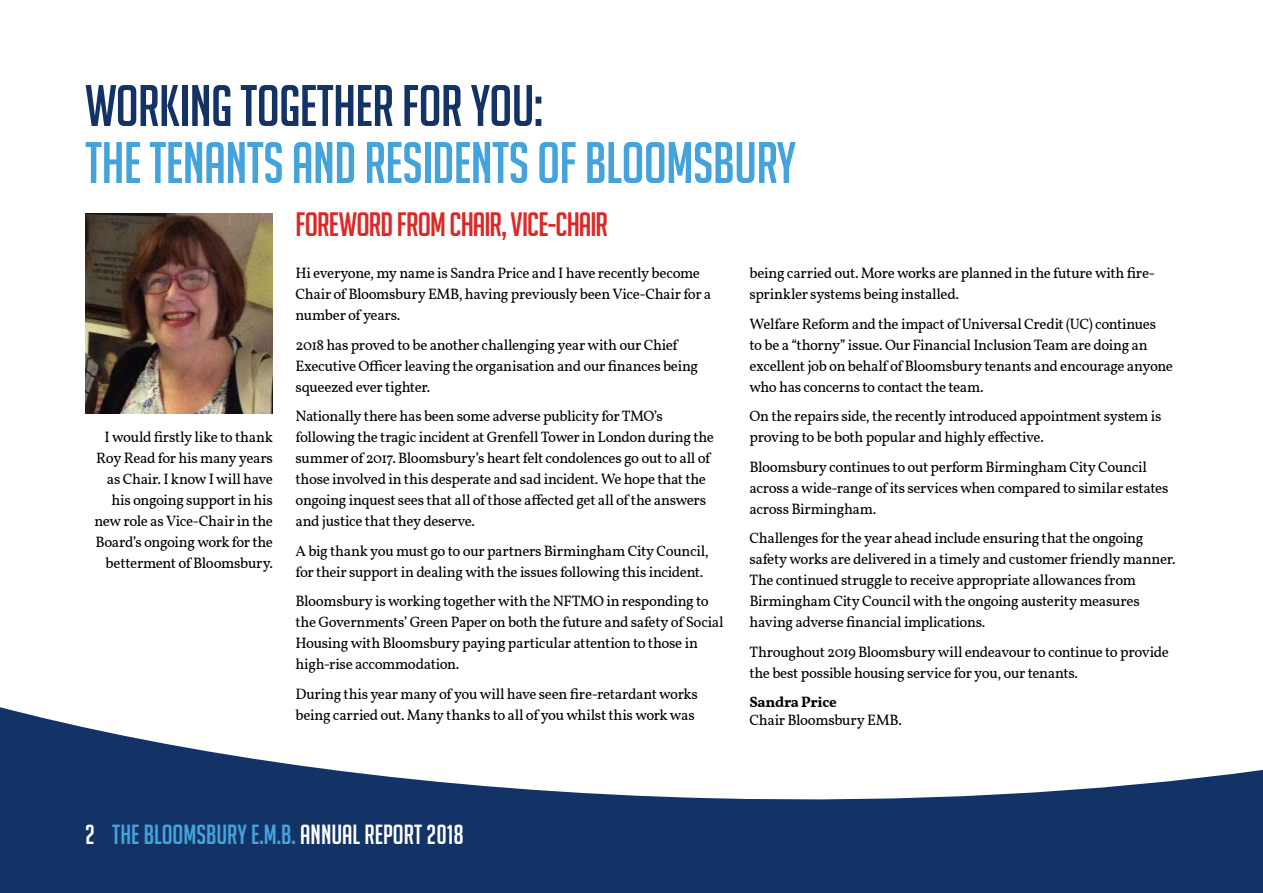
<style>
.page{position:relative;width:1263px;height:893px;background:#fff}
.page>*{position:absolute;margin:0;border:0;box-sizing:border-box;transform-origin:0 0}
.t1{font:57px "Big Noodle Titling";letter-spacing:-.01em;color:#45a3db}
.t2{font:57px "Big Noodle Titling";letter-spacing:-.01em;color:#133367}
.t3{font:33px "Big Noodle Titling";letter-spacing:-.025em;color:#db2928}
.t4{font:27px "Big Noodle Titling";color:#45a3db}
.t5{font:15px/21px "Vollkorn";letter-spacing:-.025em;color:#000}
.t6{font:700 15px "Vollkorn";letter-spacing:-.02em;color:#000}
.s1{color:#fff}
</style>
<div class="page">
<svg style="left:0;top:707px;width:1263px;height:186px;fill:#133367"></svg>
<img style="left:86px;top:213px;width:186px;height:201px">
<h1 class="t2" style="left:85px;top:75px;width:459px">WORKING TOGETHER FOR YOU:</h1>
<h1 class="t1" style="left:85px;top:132px;width:713px">THE TENANTS AND RESIDENTS OF BLOOMSBURY</h1>
<p class="t5" style="left:94px;top:426px;width:180px;text-align:right">I would firstly like to thank<br>Roy Read for his many years as Chair. I know I will have his ongoing support in his new role as Vice-Chair in the<br>Board’s ongoing work for the betterment of Bloomsbury.</p>
<h2 class="t3" style="left:296px;top:207px;width:312px">FOREWORD FROM CHAIR, VICE-CHAIR</h2>
<p class="t5" style="left:296px;top:263px;width:417px">Hi everyone, my name is Sandra Price and I have recently become<br>Chair of Bloomsbury EMB, having previously been Vice-Chair for a number of years.</p>
<p class="t5" style="left:296px;top:335px;width:404px">2018 has proved to be another challenging year with our Chief<br>Executive Officer leaving the organisation and our finances being squeezed ever tighter.</p>
<p class="t5" style="left:296px;top:406px;width:420px">Nationally there has been some adverse publicity for TMO’s following the tragic incident at Grenfell Tower in London during the summer of 2017. Bloomsbury’s heart felt condolences go out to all of those involved in this desperate and sad incident. We hope that the ongoing inquest sees that all of those affected get all of the answers and justice that they deserve.</p>
<p class="t5" style="left:296px;top:541px;width:415px">A big thank you must go to our partners Birmingham City Council, for their support in dealing with the issues following this incident.</p>
<p class="t5" style="left:296px;top:591px;width:430px">Bloomsbury is working together with the NFTMO in responding to the Governments’ Green Paper on both the future and safety of Social Housing with Bloomsbury paying particular attention to those in high-rise accommodation.</p>
<p class="t5" style="left:296px;top:684px;width:404px">During this year many of you will have seen fire-retardant works being carried out. Many thanks to all of you whilst this work was</p>
<p class="t5" style="left:749px;top:263px;width:407px">being carried out. More works are planned in the future with fire&shy;sprinkler systems being installed.</p>
<p class="t5" style="left:749px;top:314px;width:425px">Welfare Reform and the impact of Universal Credit (UC) continues<br>to be a “thorny” issue. Our Financial Inclusion Team are doing an excellent job on behalf of Bloomsbury tenants and encourage anyone who has concerns to contact the team.</p>
<p class="t5" style="left:749px;top:406px;width:413px">On the repairs side, the recently introduced appointment system is proving to be both popular and highly effective.</p>
<p class="t5" style="left:749px;top:457px;width:420px">Bloomsbury continues to out perform Birmingham City Council across a wide-range of its services when compared to similar estates across Birmingham.</p>
<p class="t5" style="left:749px;top:528px;width:428px">Challenges for the year ahead include ensuring that the ongoing safety works are delivered in a timely and customer friendly manner.<br>The continued struggle to receive appropriate allowances from Birmingham City Council with the ongoing austerity measures having adverse financial implications.</p>
<p class="t5" style="left:749px;top:642px;width:421px">Throughout 2019 Bloomsbury will endeavour to continue to provide the best possible housing service for you, our tenants.</p>
<p class="t6" style="left:749px;top:691px;width:89px">Sandra Price</p>
<p class="t5" style="left:749px;top:710px;width:154px">Chair Bloomsbury EMB.</p>
<h3 class="t4" style="left:85px;top:820px;width:380px"><span class="s1">2</span> THE BLOOMSBURY E.M.B. <span class="s1">ANNUAL REPORT 2018</span></h3>
</div>
